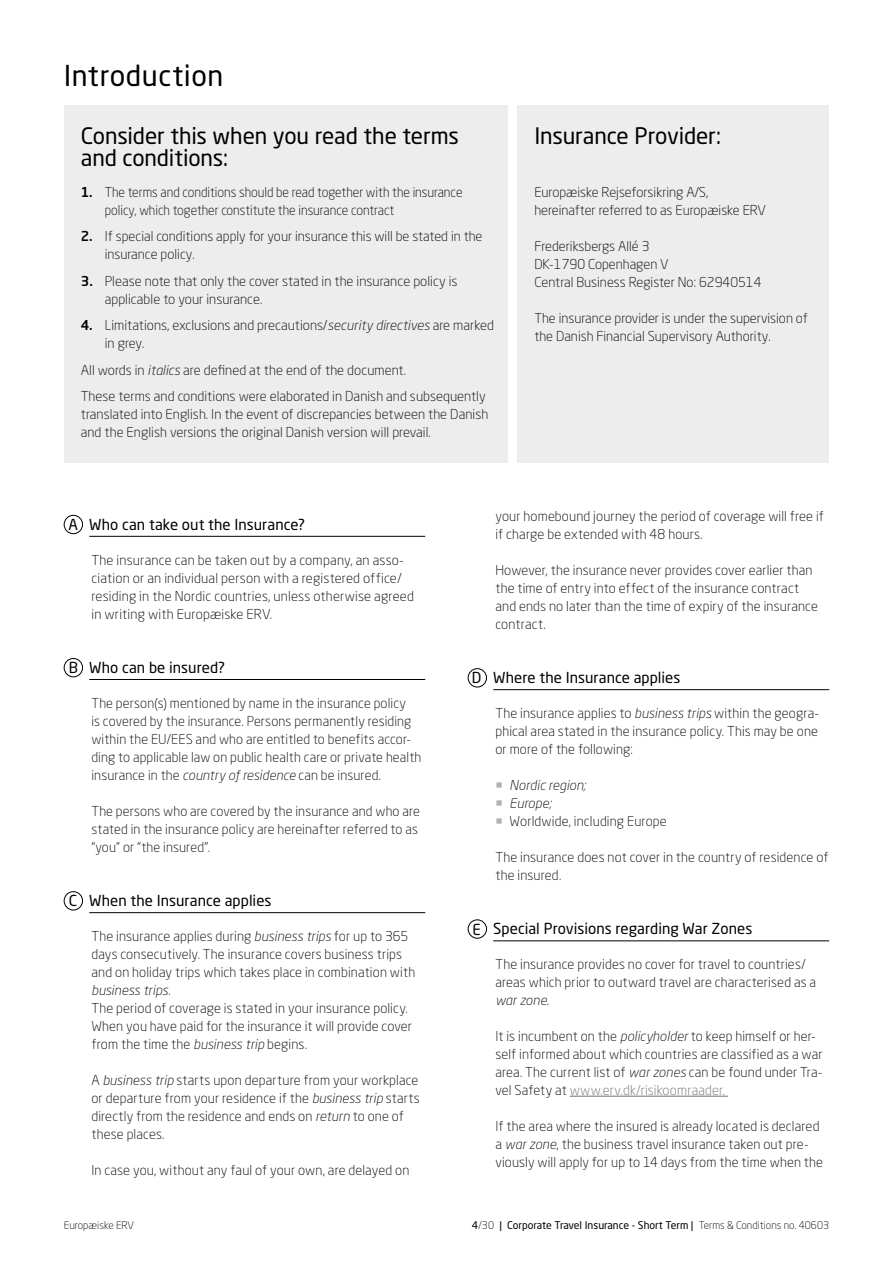
<style>
.page{position:relative;width:893px;height:1263px;background:#fff}
.page>*{position:absolute;margin:0;border:0;box-sizing:border-box;transform-origin:0 0}
.t1{font:28.5px "Neo Sans W1 G";letter-spacing:.02em;color:#000}
.t2{font:22.5px/22.5px "Neo Sans W1 G";letter-spacing:-.01em;color:#000}
.t3{font:15px "Neo Sans W1 G";letter-spacing:.005em;color:#000}
.t4{font:300 13.5px/18px "Neo Sans W1 G";letter-spacing:.005em;color:#000}
.t5{font:300 13.5px/18px "Neo Sans W1 G";letter-spacing:.005em;color:#000;scale:.95 1}
.t6{font:italic 300 13.5px "Neo Sans Pro";letter-spacing:.01em;color:#000}
.t7{font:10.5px "Neo Sans W1 G";color:#000}
.t8{font:300 10.5px "Neo Sans W1 G";color:#000}
.s1{font-family:"Neo Sans Pro";font-weight:500}
.s2{font-family:"Neo Sans Pro";font-style:italic}
.s3{font-family:"Neo Sans W1 G";font-style:normal}
.s4{color:#b3b2b2}
.s5{color:#706f6f}
.s6{font-weight:300}
</style>
<div class="page">
<div style="left:64px;top:106px;width:443px;height:357px;background:#ededed"></div>
<div style="left:517px;top:106px;width:312px;height:357px;background:#ededed"></div>
<hr style="left:89px;top:536px;width:336px;height:1px;background:#000">
<hr style="left:89px;top:679px;width:336px;height:1px;background:#000">
<hr style="left:89px;top:912px;width:336px;height:1px;background:#000">
<div style="left:64px;top:515px;width:19px;height:19px;border:1px solid #000;border-radius:50%"></div>
<div style="left:64px;top:658px;width:19px;height:19px;border:1px solid #000;border-radius:50%"></div>
<div style="left:64px;top:891px;width:19px;height:19px;border:1px solid #000;border-radius:50%"></div>
<hr style="left:493px;top:689px;width:336px;height:1px;background:#000">
<hr style="left:493px;top:940px;width:336px;height:1px;background:#000">
<hr style="left:570px;top:1096px;width:158px;height:1px;background:#706f6f">
<div style="left:468px;top:668px;width:19px;height:19px;border:1px solid #000;border-radius:50%"></div>
<div style="left:468px;top:919px;width:19px;height:19px;border:1px solid #000;border-radius:50%"></div>
<h1 class="t1" style="left:64px;top:58px;width:161px">Introduction</h1>
<h2 class="t2" style="left:81px;top:124px;width:380px">Consider this when you read the terms and conditions:</h2>
<p class="t5" style="left:105px;top:183px;width:378px;text-indent:-24px"><span class="s1">1.</span> The terms and conditions should be read together with the insurance policy, which together constitute the insurance contract</p>
<p class="t4" style="left:105px;top:227px;width:379px;text-indent:-24px"><span class="s1">2.</span> If special conditions apply for your insurance this will be stated in the insurance policy.</p>
<p class="t4" style="left:105px;top:272px;width:354px;text-indent:-24px"><span class="s1">3.</span> Please note that only the cover stated in the insurance policy is applicable to your insurance.</p>
<p class="t4" style="left:105px;top:316px;width:391px;text-indent:-24px"><span class="s1">4.</span> Limitations, exclusions and precautions/<span class="s2">security directives</span> are marked in grey.</p>
<p class="t4" style="left:81px;top:357px;width:406px;line-height:26.5px">All words in <span class="s2">italics</span> are defined at the end of the document.<br>These terms and conditions were elaborated in Danish and subsequently</p>
<p class="t4" style="left:81px;top:405px;width:409px">translated into English. In the event of discrepancies between the Danish and the English versions the original Danish version will prevail.</p>
<h2 class="t2" style="left:534px;top:124px;width:188px">Insurance Provider:</h2>
<p class="t4" style="left:534px;top:183px;width:233px">Europæiske Rejseforsikring A/S, hereinafter referred to as Europæiske ERV</p>
<p class="t4" style="left:534px;top:237px;width:229px">Frederiksbergs Allé 3<br>DK-1790 Copenhagen V<br>Central Business Register No: 62940514</p>
<p class="t4" style="left:534px;top:309px;width:275px">The insurance provider is under the supervision of the Danish Financial Supervisory Authority.</p>
<p class="t3" style="left:69px;top:515px;width:238px">A Who can take out the Insurance?</p>
<p class="t4" style="left:91px;top:550px;width:324px">The insurance can be taken out by a company, an asso&shy;ciation or an individual person with a registered office/ residing in the Nordic countries, unless otherwise agreed in writing with Europæiske ERV.</p>
<p class="t3" style="left:69px;top:658px;width:158px">B Who can be insured?</p>
<p class="t4" style="left:91px;top:694px;width:331px">The person(s) mentioned by name in the insurance policy<br>is covered by the insurance. Persons permanently residing within the EU/EES and who are entitled to benefits accor&shy;ding to applicable law on public health care or private health insurance in the <span class="s2">country of residence</span> can be insured.</p>
<p class="t4" style="left:91px;top:802px;width:330px">The persons who are covered by the insurance and who are stated in the insurance policy are hereinafter referred to as “you” or “the insured".</p>
<p class="t3" style="left:69px;top:891px;width:204px">C When the Insurance applies</p>
<p class="t4" style="left:91px;top:927px;width:325px">The insurance applies during <span class="s2">business trips</span> for up to 365 days consecutively. The insurance covers business trips and on holiday trips which takes place in combination with</p>
<p class="t6" style="left:91px;top:982px;width:81px">business trips<span class="s3">.</span></p>
<p class="t4" style="left:91px;top:999px;width:322px">The period of coverage is stated in your insurance policy.<br>When you have paid for the insurance it will provide cover from the time the <span class="s2">business trip</span> begins.</p>
<p class="t4" style="left:91px;top:1071px;width:330px">A <span class="s2">business trip</span> starts upon departure from your workplace or departure from your residence if the <span class="s2">business trip</span> starts directly from the residence and ends on <span class="s2">return</span> to one of these places.</p>
<p class="t4" style="left:91px;top:1161px;width:320px">In case you, without any faul of your own, are delayed on</p>
<p class="t4" style="left:495px;top:507px;width:330px">your homebound journey the period of coverage will free if if charge be extended with 48 hours.</p>
<p class="t4" style="left:495px;top:561px;width:324px">However, the insurance never provides cover earlier than the time of entry into effect of the insurance contract and ends no later than the time of expiry of the insurance contract.</p>
<p class="t3" style="left:472px;top:668px;width:210px">D Where the Insurance applies</p>
<p class="t4" style="left:495px;top:704px;width:325px;text-align:justify">The insurance applies to <span class="s2">business trips</span> within the geogra&shy;phical area stated in the insurance policy. This may be one or more of the following:</p>
<p class="t6" style="left:495px;top:777px;width:92px"><span class="s4">○</span> Nordic region;</p>
<p class="t6" style="left:495px;top:795px;width:58px"><span class="s4">○</span> Europe;</p>
<p class="t4" style="left:495px;top:812px;width:173px"><span class="s4">○</span> Worldwide, including Europe</p>
<p class="t4" style="left:495px;top:848px;width:334px">The insurance does not cover in the country of residence of the insured.</p>
<p class="t3" style="left:473px;top:919px;width:281px">E Special Provisions regarding War Zones</p>
<p class="t4" style="left:495px;top:955px;width:322px">The insurance provides no cover for travel to countries/ areas which prior to outward travel are characterised as a</p>
<p class="t6" style="left:495px;top:992px;width:55px">war zone.</p>
<p class="t4" style="left:495px;top:1027px;width:329px">It is incumbent on the <span class="s2">policyholder</span> to keep himself or her&shy;self informed about which countries are classified as a war area. The current list of <span class="s2">war zones</span> can be found under Tra&shy;vel Safety at <span class="s5">www.erv.dk/risikoomraader.</span></p>
<p class="t4" style="left:495px;top:1117px;width:329px">If the area where the insured is already located is declared a <span class="s2">war zone</span>, the business travel insurance taken out pre&shy;viously will apply for up to 14 days from the time when the</p>
<p class="t8" style="left:64px;top:1219px;width:72px">Europæiske ERV</p>
<p class="t7" style="left:472px;top:1219px;width:359px">4<span class="s6">/30</span> | Corporate Travel Insurance - Short Term | <span class="s6">Terms &amp; Conditions no. 40603</span></p>
</div>
